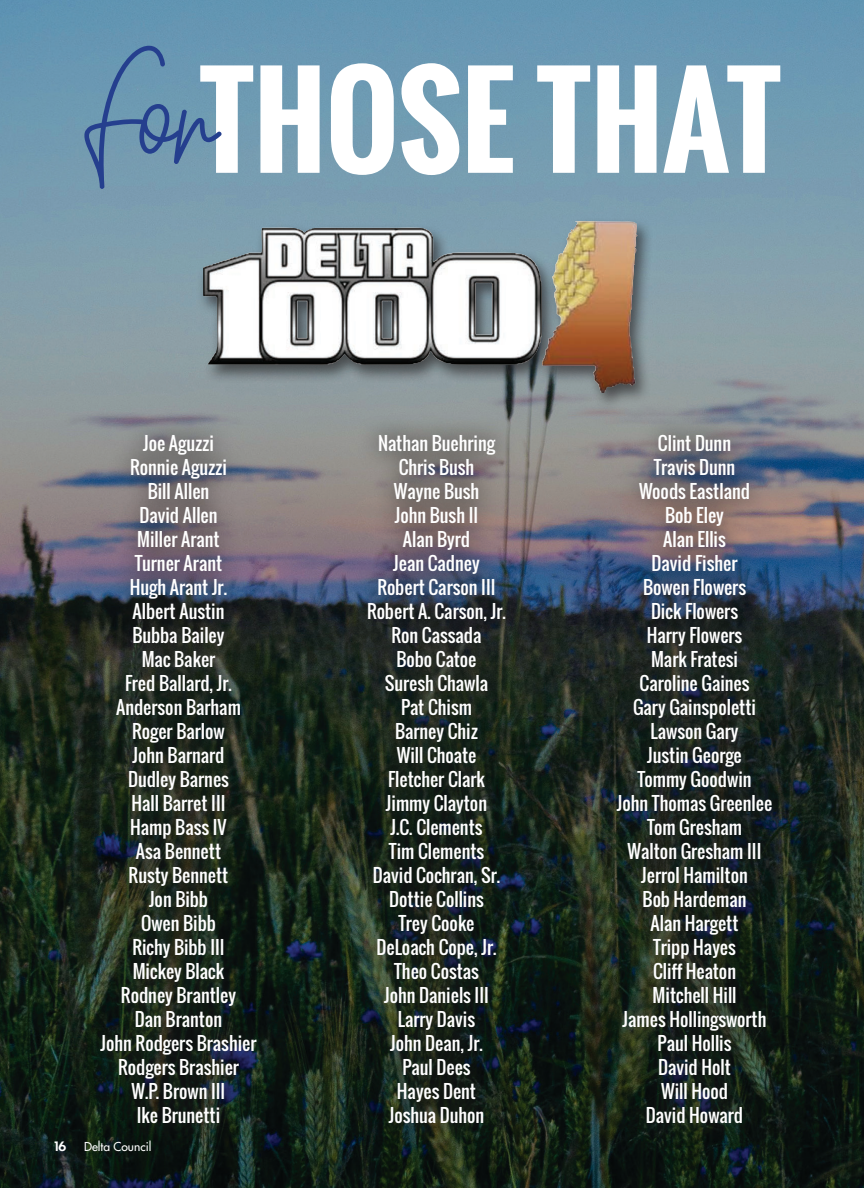
<style>
.page{position:relative;width:864px;height:1188px;background:#fff}
.page>*{position:absolute;margin:0;border:0;box-sizing:border-box;transform-origin:0 0}
.t1{font:700 122.25px "Oswald";color:#fff}
.t2{font:18px "Oswald";color:#fff}
.t3{font:12px "Futura";color:#fff}
.t4{font:600 12px "Futura";color:#fff}
</style>
<div class="page">
<img style="left:0;top:0;width:864px;height:1188px">
<img style="left:81px;top:415px;width:711px;height:730px">
<div style="left:197px;top:217px;width:457px;height:195px;background:#231f20;opacity:.66"></div>
<img style="left:203px;top:221px;width:435px;height:172px">
<svg style="left:84px;top:45px;width:138px;height:145px;background:#6f9ab1"></svg>
<p class="t1" style="left:199px;top:29px;width:583px">THOSE THAT</p>
<p class="t2" style="left:143px;top:430px;width:72px">Joe Aguzzi</p>
<p class="t2" style="left:130px;top:454px;width:98px">Ronnie Aguzzi</p>
<p class="t2" style="left:148px;top:478px;width:63px">Bill Allen</p>
<p class="t2" style="left:139px;top:502px;width:80px">David Allen</p>
<p class="t2" style="left:137px;top:526px;width:84px">Miller Arant</p>
<p class="t2" style="left:135px;top:550px;width:89px">Turner Arant</p>
<p class="t2" style="left:130px;top:574px;width:99px">Hugh Arant Jr.</p>
<p class="t2" style="left:133px;top:598px;width:93px">Albert Austin</p>
<p class="t2" style="left:133px;top:622px;width:93px">Bubba Bailey</p>
<p class="t2" style="left:142px;top:646px;width:75px">Mac Baker</p>
<p class="t2" style="left:125px;top:670px;width:108px">Fred Ballard, Jr.</p>
<p class="t2" style="left:116px;top:694px;width:126px">Anderson Barham</p>
<p class="t2" style="left:132px;top:718px;width:94px">Roger Barlow</p>
<p class="t2" style="left:133px;top:742px;width:94px">John Barnard</p>
<p class="t2" style="left:128px;top:766px;width:102px">Dudley Barnes</p>
<p class="t2" style="left:131px;top:790px;width:96px">Hall Barret III</p>
<p class="t2" style="left:130px;top:814px;width:98px">Hamp Bass IV</p>
<p class="t2" style="left:136px;top:838px;width:87px">Asa Bennett</p>
<p class="t2" style="left:129px;top:862px;width:101px">Rusty Bennett</p>
<p class="t2" style="left:149px;top:886px;width:61px">Jon Bibb</p>
<p class="t2" style="left:141px;top:910px;width:76px">Owen Bibb</p>
<p class="t2" style="left:132px;top:934px;width:94px">Richy Bibb III</p>
<p class="t2" style="left:133px;top:958px;width:93px">Mickey Black</p>
<p class="t2" style="left:121px;top:982px;width:117px">Rodney Brantley</p>
<p class="t2" style="left:135px;top:1006px;width:89px">Dan Branton</p>
<p class="t2" style="left:101px;top:1030px;width:158px">John Rodgers Brashier</p>
<p class="t2" style="left:118px;top:1054px;width:122px">Rodgers Brashier</p>
<p class="t2" style="left:132px;top:1078px;width:95px">W.P. Brown III</p>
<p class="t2" style="left:137px;top:1102px;width:85px">Ike Brunetti</p>
<p class="t4" style="left:54px;top:1138px;width:14px">16</p>
<p class="t3" style="left:84px;top:1139px;width:69px">Delta Council</p>
<p class="t2" style="left:378px;top:430px;width:118px">Nathan Buehring</p>
<p class="t2" style="left:399px;top:454px;width:77px">Chris Bush</p>
<p class="t2" style="left:394px;top:478px;width:87px">Wayne Bush</p>
<p class="t2" style="left:395px;top:502px;width:85px">John Bush II</p>
<p class="t2" style="left:403px;top:526px;width:69px">Alan Byrd</p>
<p class="t2" style="left:393px;top:550px;width:88px">Jean Cadney</p>
<p class="t2" style="left:377px;top:574px;width:120px">Robert Carson III</p>
<p class="t2" style="left:367px;top:598px;width:140px">Robert A. Carson, Jr.</p>
<p class="t2" style="left:391px;top:622px;width:92px">Ron Cassada</p>
<p class="t2" style="left:397px;top:646px;width:81px">Bobo Catoe</p>
<p class="t2" style="left:385px;top:670px;width:105px">Suresh Chawla</p>
<p class="t2" style="left:401px;top:694px;width:72px">Pat Chism</p>
<p class="t2" style="left:395px;top:718px;width:84px">Barney Chiz</p>
<p class="t2" style="left:397px;top:742px;width:81px">Will Choate</p>
<p class="t2" style="left:388px;top:766px;width:98px">Fletcher Clark</p>
<p class="t2" style="left:386px;top:790px;width:103px">Jimmy Clayton</p>
<p class="t2" style="left:391px;top:814px;width:93px">J.C. Clements</p>
<p class="t2" style="left:389px;top:838px;width:97px">Tim Clements</p>
<p class="t2" style="left:373px;top:862px;width:129px">David Cochran, Sr.</p>
<p class="t2" style="left:389px;top:886px;width:96px">Dottie Collins</p>
<p class="t2" style="left:399px;top:910px;width:77px">Trey Cooke</p>
<p class="t2" style="left:377px;top:934px;width:121px">DeLoach Cope, Jr.</p>
<p class="t2" style="left:394px;top:958px;width:86px">Theo Costas</p>
<p class="t2" style="left:384px;top:982px;width:106px">John Daniels III</p>
<p class="t2" style="left:398px;top:1006px;width:79px">Larry Davis</p>
<p class="t2" style="left:390px;top:1030px;width:94px">John Dean, Jr.</p>
<p class="t2" style="left:402px;top:1054px;width:70px">Paul Dees</p>
<p class="t2" style="left:397px;top:1078px;width:81px">Hayes Dent</p>
<p class="t2" style="left:389px;top:1102px;width:97px">Joshua Duhon</p>
<p class="t2" style="left:658px;top:430px;width:75px">Clint Dunn</p>
<p class="t2" style="left:654px;top:454px;width:83px">Travis Dunn</p>
<p class="t2" style="left:639px;top:478px;width:113px">Woods Eastland</p>
<p class="t2" style="left:665px;top:502px;width:60px">Bob Eley</p>
<p class="t2" style="left:663px;top:526px;width:64px">Alan Ellis</p>
<p class="t2" style="left:652px;top:550px;width:87px">David Fisher</p>
<p class="t2" style="left:643px;top:574px;width:105px">Bowen Flowers</p>
<p class="t2" style="left:651px;top:598px;width:89px">Dick Flowers</p>
<p class="t2" style="left:647px;top:622px;width:97px">Harry Flowers</p>
<p class="t2" style="left:651px;top:646px;width:89px">Mark Fratesi</p>
<p class="t2" style="left:640px;top:670px;width:111px">Caroline Gaines</p>
<p class="t2" style="left:633px;top:694px;width:124px">Gary Gainspoletti</p>
<p class="t2" style="left:651px;top:718px;width:90px">Lawson Gary</p>
<p class="t2" style="left:647px;top:742px;width:96px">Justin George</p>
<p class="t2" style="left:637px;top:766px;width:116px">Tommy Goodwin</p>
<p class="t2" style="left:617px;top:790px;width:157px">John Thomas Greenlee</p>
<p class="t2" style="left:647px;top:814px;width:97px">Tom Gresham</p>
<p class="t2" style="left:628px;top:838px;width:135px">Walton Gresham III</p>
<p class="t2" style="left:641px;top:862px;width:108px">Jerrol Hamilton</p>
<p class="t2" style="left:643px;top:886px;width:105px">Bob Hardeman</p>
<p class="t2" style="left:650px;top:910px;width:90px">Alan Hargett</p>
<p class="t2" style="left:653px;top:934px;width:84px">Tripp Hayes</p>
<p class="t2" style="left:653px;top:958px;width:85px">Cliff Heaton</p>
<p class="t2" style="left:653px;top:982px;width:85px">Mitchell Hill</p>
<p class="t2" style="left:623px;top:1006px;width:145px">James Hollingsworth</p>
<p class="t2" style="left:658px;top:1030px;width:75px">Paul Hollis</p>
<p class="t2" style="left:658px;top:1054px;width:74px">David Holt</p>
<p class="t2" style="left:661px;top:1078px;width:69px">Will Hood</p>
<p class="t2" style="left:646px;top:1102px;width:99px">David Howard</p>
</div>
